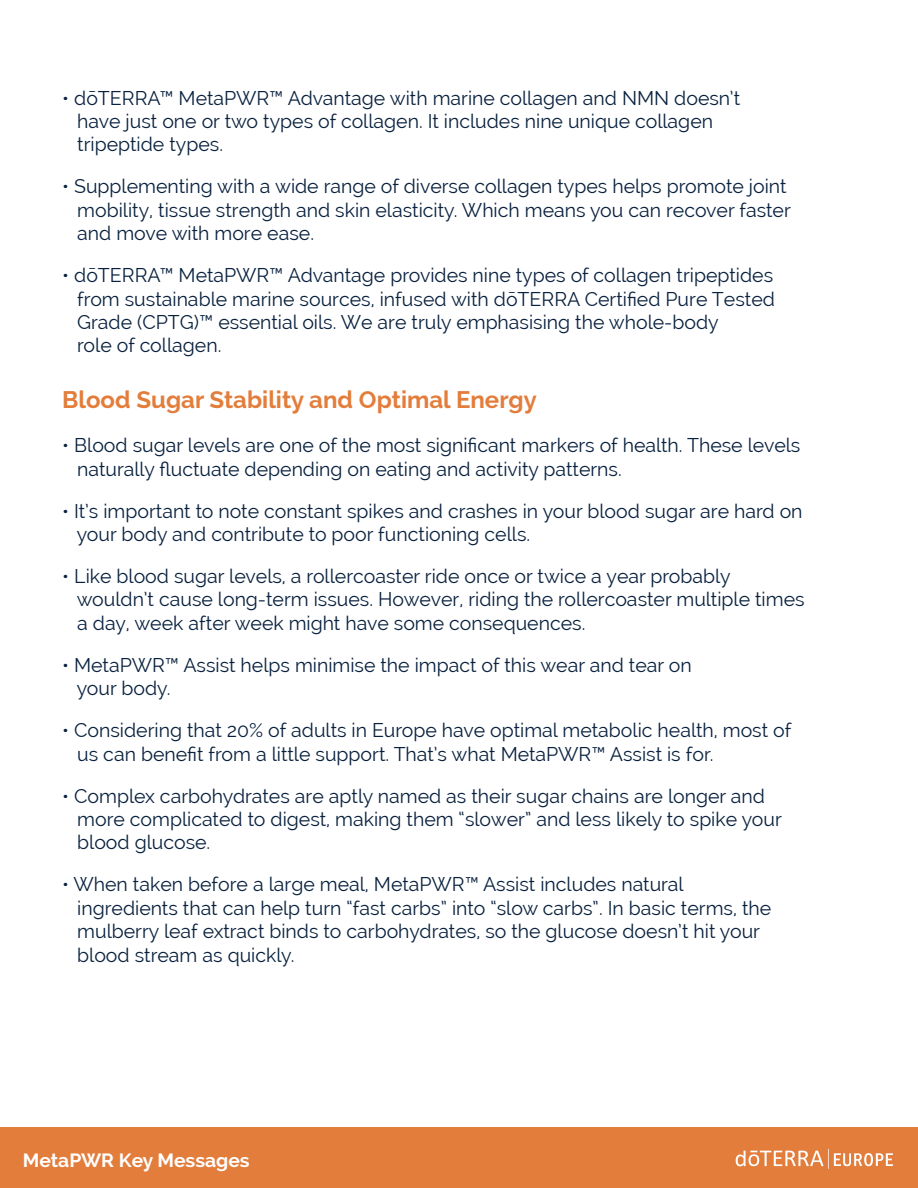
<style>
.page{position:relative;width:918px;height:1188px;background:#fff}
.page>*{position:absolute;margin:0;border:0;box-sizing:border-box;transform-origin:0 0}
.t1{font:700 24px "Raleway";color:#e37d3b}
.t2{font:19.5px/23.4px "Raleway";color:#09213e}
.t3{font:700 19.2px "Raleway";color:#fff}
</style>
<div class="page">
<div style="left:0;top:1127px;width:918px;height:61px;background:#e37d3b"></div>
<svg style="left:736px;top:1149px;width:157px;height:20px"></svg>
<p class="t2" style="left:77px;top:86px;width:665px;text-indent:-15px">• dōTERRA™ MetaPWR™ Advantage with marine collagen and NMN doesn’t have just one or two types of collagen. It includes nine unique collagen tripeptide types.</p>
<p class="t2" style="left:62px;top:175px;width:726px">• Supplementing with a wide range of diverse collagen types helps promote joint</p>
<p class="t2" style="left:77px;top:198px;width:715px">mobility, tissue strength and skin elasticity. Which means you can recover faster</p>
<p class="t2" style="left:77px;top:222px;width:238px">and move with more ease.</p>
<p class="t2" style="left:62px;top:264px;width:712px">• dōTERRA™ MetaPWR™ Advantage provides nine types of collagen tripeptides</p>
<p class="t2" style="left:77px;top:287px;width:699px">from sustainable marine sources, infused with dōTERRA Certified Pure Tested</p>
<p class="t2" style="left:77px;top:310px;width:643px">Grade (CPTG)™ essential oils. We are truly emphasising the whole-body</p>
<p class="t2" style="left:77px;top:334px;width:146px">role of collagen.</p>
<p class="t1" style="left:62px;top:386px;width:476px">Blood Sugar Stability and Optimal Energy</p>
<p class="t2" style="left:62px;top:434px;width:740px">• Blood sugar levels are one of the most significant markers of health. These levels</p>
<p class="t2" style="left:77px;top:457px;width:546px">naturally fluctuate depending on eating and activity patterns.</p>
<p class="t2" style="left:62px;top:499px;width:742px">• It’s important to note constant spikes and crashes in your blood sugar are hard on</p>
<p class="t2" style="left:77px;top:522px;width:455px">your body and contribute to poor functioning cells.</p>
<p class="t2" style="left:62px;top:564px;width:670px">• Like blood sugar levels, a rollercoaster ride once or twice a year probably</p>
<p class="t2" style="left:77px;top:588px;width:729px">wouldn’t cause long-term issues. However, riding the rollercoaster multiple times</p>
<p class="t2" style="left:77px;top:611px;width:510px">a day, week after week might have some consequences.</p>
<p class="t2" style="left:62px;top:653px;width:631px">• MetaPWR™ Assist helps minimise the impact of this wear and tear on</p>
<p class="t2" style="left:77px;top:677px;width:95px">your body.</p>
<p class="t2" style="left:62px;top:719px;width:731px">• Considering that 20% of adults in Europe have optimal metabolic health, most of</p>
<p class="t2" style="left:77px;top:742px;width:638px">us can benefit from a little support. That’s what MetaPWR™ Assist is for.</p>
<p class="t2" style="left:62px;top:784px;width:704px">• Complex carbohydrates are aptly named as their sugar chains are longer and</p>
<p class="t2" style="left:77px;top:807px;width:706px">more complicated to digest, making them “slower” and less likely to spike your</p>
<p class="t2" style="left:77px;top:831px;width:135px">blood glucose.</p>
<p class="t2" style="left:62px;top:873px;width:623px">• When taken before a large meal, MetaPWR™ Assist includes natural</p>
<p class="t2" style="left:77px;top:896px;width:695px">ingredients that can help turn “fast carbs” into “slow carbs”. In basic terms, the</p>
<p class="t2" style="left:77px;top:920px;width:684px">mulberry leaf extract binds to carbohydrates, so the glucose doesn’t hit your</p>
<p class="t2" style="left:77px;top:943px;width:219px">blood stream as quickly.</p>
<p class="t3" style="left:23px;top:1149px;width:228px">MetaPWR Key Messages</p>
</div>
